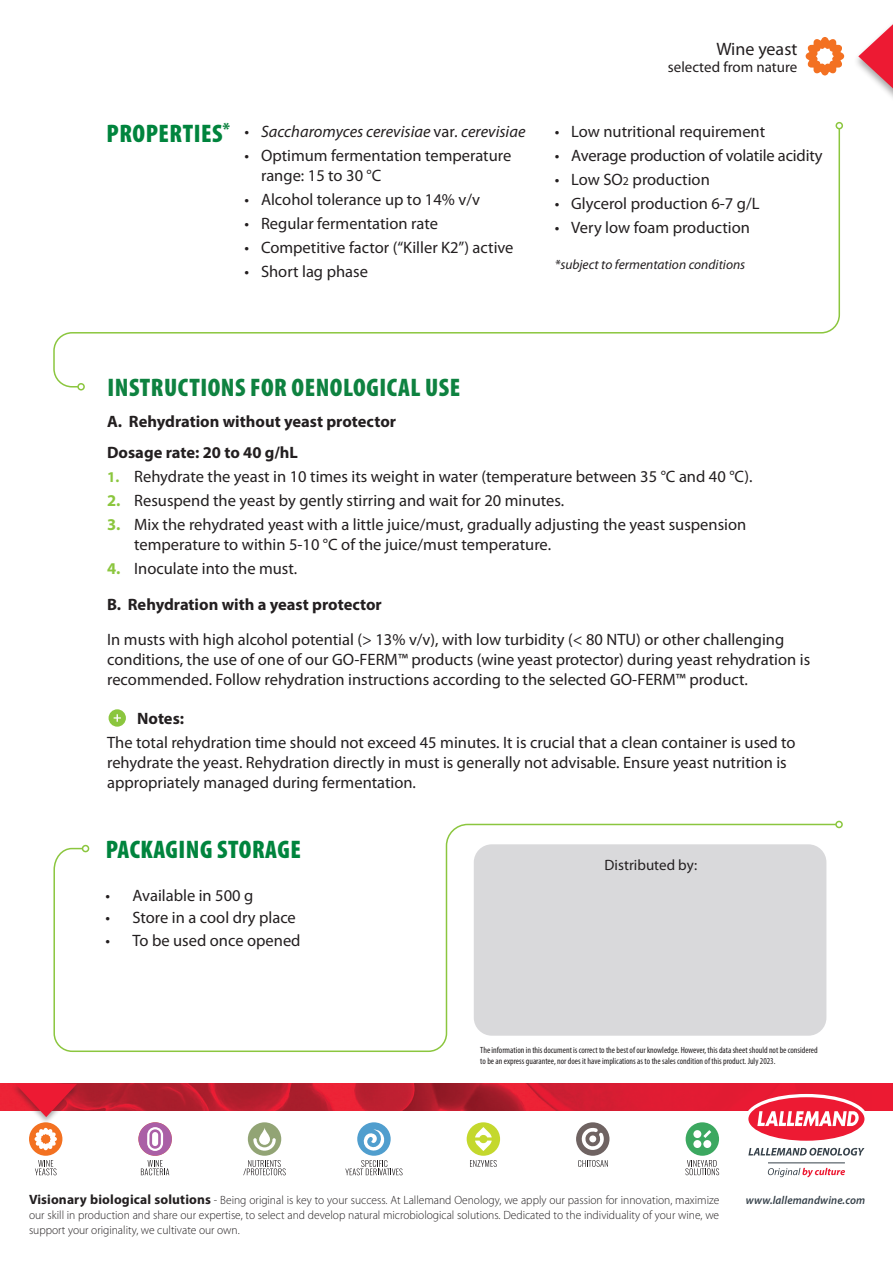
<style>
.page{position:relative;width:893px;height:1263px;background:#fff}
.page>*{position:absolute;margin:0;border:0;box-sizing:border-box;transform-origin:0 0}
.t1{font:900 condensed 25.5px "Myriad Pro";letter-spacing:.02em;color:#0e8240}
.t2{font:900 condensed 25.5px "Myriad Pro";letter-spacing:.02em;color:#00843d}
.t3{font:18px "Myriad Pro";color:#231f20}
.t4{font:16.5px/19.8px "Myriad Pro";color:#231f20}
.t5{font:700 16.5px/31px "Myriad Pro";color:#231f20}
.t6{font:italic 16.5px "Myriad Pro";color:#231f20}
.t7{font:15px "Myriad Pro";color:#231f20}
.t8{font:italic 13.5px "Myriad Pro";color:#231f20}
.t9{font:300 12px/15px "Myriad Pro";color:#231f20;text-align:justify;scale:.96 1}
.t10{font:italic 600 11.55px "Myriad Pro";letter-spacing:.01em;color:#36414a;scale:.96 1}
.t11{font:condensed 9px/10.8px "Myriad Pro";color:#231f20}
.s1{font-style:normal}
.s2{font-size:12px}
.s3{font-weight:700;font-size:15px;color:#8bc63e}
.s4{font-weight:700;color:#8bc63e}
.s5{color:#8bc63e}
.s6{font-weight:400}
.s7{font-weight:700;font-size:13.5px}
</style>
<div class="page">
<img style="left:0;top:1084px;width:893px;height:27px">
<hr style="left:768px;top:1162px;width:77px;height:1px;background:#36414a">
<svg style="left:745px;top:1094px;width:123px;height:61px"></svg>
<svg style="left:768px;top:1168px;width:77px;height:9px"></svg>
<div style="left:357px;top:1122px;width:34px;height:34px;background:#509ece;border-radius:50%"></div>
<svg style="left:363px;top:1129px;width:22px;height:22px"></svg>
<svg style="left:141px;top:1160px;width:28px;height:15px"></svg>
<div style="left:138px;top:1122px;width:34px;height:34px;background:#aa5fa6;border-radius:50%"></div>
<svg style="left:147px;top:1127px;width:16px;height:24px"></svg>
<svg style="left:470px;top:1160px;width:27px;height:7px"></svg>
<div style="left:467px;top:1122px;width:33px;height:34px;background:#c4d82d;border-radius:50%"></div>
<svg style="left:475px;top:1127px;width:17px;height:24px"></svg>
<svg style="left:243px;top:1160px;width:43px;height:15px"></svg>
<div style="left:248px;top:1122px;width:33px;height:34px;background:#92a475;border-radius:50%"></div>
<svg style="left:259px;top:1127px;width:11px;height:18px"></svg>
<svg style="left:253px;top:1138px;width:23px;height:13px"></svg>
<svg style="left:35px;top:1160px;width:22px;height:15px"></svg>
<div style="left:29px;top:1122px;width:33px;height:34px;background:#f37121;border-radius:50%"></div>
<svg style="left:35px;top:1128px;width:22px;height:22px"></svg>
<svg style="left:685px;top:1160px;width:34px;height:15px"></svg>
<div style="left:686px;top:1122px;width:33px;height:34px;background:#3ca860;border-radius:50%"></div>
<div style="left:693px;top:1130px;width:8px;height:8px;background:#fff;border-radius:50%"></div>
<div style="left:693px;top:1140px;width:8px;height:8px;background:#fff;border-radius:50%"></div>
<div style="left:703px;top:1140px;width:8px;height:8px;background:#fff;border-radius:50%"></div>
<svg style="left:703px;top:1130px;width:8px;height:8px"></svg>
<svg style="left:578px;top:1160px;width:30px;height:7px"></svg>
<div style="left:576px;top:1122px;width:33px;height:34px;background:#6f6362;border-radius:50%"></div>
<svg style="left:581px;top:1128px;width:23px;height:22px"></svg>
<svg style="left:345px;top:1160px;width:58px;height:15px"></svg>
<div style="left:11px;top:1082px;width:70px;height:43px;background:#231f20;opacity:.4"></div>
<svg style="left:15px;top:1084px;width:62px;height:33px;background:#e24052"></svg>
<svg style="left:858px;top:24px;width:35px;height:73px"></svg>
<svg style="left:806px;top:37px;width:38px;height:38px"></svg>
<svg style="left:53px;top:823px;width:784px;height:229px"></svg>
<div style="left:82px;top:845px;width:7px;height:7px;border:2px solid #8bc63e;border-radius:50%"></div>
<div style="left:835px;top:821px;width:8px;height:7px;border:2px solid #8bc63e;border-radius:50%"></div>
<svg style="left:53px;top:128px;width:788px;height:260px"></svg>
<div style="left:77px;top:383px;width:8px;height:7px;border:2px solid #8bc63e;border-radius:50%"></div>
<div style="left:835px;top:122px;width:8px;height:7px;border:2px solid #8bc63e;border-radius:50%"></div>
<div style="left:474px;top:844px;width:352px;height:192px;background:#d9d9db;border-radius:18px"></div>
<div style="left:109px;top:709px;width:17px;height:18px;background:#8bc63e;border-radius:50%"></div>
<svg style="left:114px;top:714px;width:7px;height:8px"></svg>
<h1 class="t2" style="left:107px;top:117px;width:125px">PROPERTIES<sup>*</sup></h1>
<p class="t6" style="left:245px;top:121px;width:282px">• Saccharomyces cerevisiae <span class="s1">var</span>. cerevisiae</p>
<p class="t4" style="left:261px;top:146px;width:252px;text-indent:-16px">• Optimum fermentation temperature range: 15 to 30 °C</p>
<p class="t4" style="left:245px;top:189px;width:237px">• Alcohol tolerance up to 14% v/v</p>
<p class="t4" style="left:245px;top:213px;width:195px">• Regular fermentation rate</p>
<p class="t4" style="left:245px;top:238px;width:271px">• Competitive factor (“Killer K2”) active</p>
<p class="t4" style="left:245px;top:262px;width:125px">• Short lag phase</p>
<p class="t3" style="left:716px;top:38px;width:83px">Wine yeast</p>
<p class="t7" style="left:668px;top:57px;width:131px">selected from nature</p>
<p class="t4" style="left:555px;top:122px;width:212px">• Low nutritional requirement</p>
<p class="t4" style="left:555px;top:146px;width:269px">• Average production of volatile acidity</p>
<p class="t4" style="left:555px;top:170px;width:157px">• Low SO<span class="s2">2</span> production</p>
<p class="t4" style="left:555px;top:194px;width:206px">• Glycerol production 6-7 g/L</p>
<p class="t4" style="left:555px;top:218px;width:197px">• Very low foam production</p>
<p class="t8" style="left:555px;top:256px;width:192px">*subject to fermentation conditions</p>
<h1 class="t1" style="left:107px;top:371px;width:354px">INSTRUCTIONS FOR OENOLOGICAL USE</h1>
<p class="t5" style="left:107px;top:405px;width:290px">A. Rehydration without yeast protector<br>Dosage rate: 20 to 40 g/hL</p>
<p class="t4" style="left:107px;top:466px;width:647px"><span class="s3">1.</span> Rehydrate the yeast in 10 times its weight in water (temperature between 35 °C and 40 °C).</p>
<p class="t4" style="left:107px;top:490px;width:458px"><span class="s4">2.</span> Resuspend the yeast by gently stirring and wait for 20 minutes.</p>
<p class="t4" style="left:134px;top:514px;width:614px;text-indent:-27px"><span class="s4">3.</span> Mix the rehydrated yeast with a little juice/must, gradually adjusting the yeast suspension temperature to within 5-10 °C of the juice/must temperature.</p>
<p class="t5" style="left:107px;top:550px;width:276px;line-height:35.8px"><span class="s5">4.</span> <span class="s6">Inoculate into the must.<br></span>B. Rehydration with a yeast protector</p>
<p class="t4" style="left:107px;top:630px;width:704px">In musts with high alcohol potential (&gt; 13% v/v), with low turbidity (&lt; 80 NTU) or other challenging conditions, the use of one of our GO-FERM™ products (wine yeast protector) during yeast rehydration is recommended. Follow rehydration instructions according to the selected GO-FERM™ product.</p>
<p class="t5" style="left:137px;top:702px;width:48px">Notes:</p>
<p class="t4" style="left:107px;top:732px;width:690px">The total rehydration time should not exceed 45 minutes. It is crucial that a clean container is used to rehydrate the yeast. Rehydration directly in must is generally not advisable. Ensure yeast nutrition is appropriately managed during fermentation.</p>
<h1 class="t2" style="left:106px;top:833px;width:197px">PACKAGING STORAGE</h1>
<p class="t4" style="left:105px;top:885px;width:149px">• Available in 500 g</p>
<p class="t4" style="left:105px;top:907px;width:192px">• Store in a cool dry place</p>
<p class="t4" style="left:105px;top:930px;width:197px">• To be used once opened</p>
<p class="t7" style="left:605px;top:855px;width:94px">Distributed by:</p>
<p class="t11" style="left:480px;top:1045px;width:339px">The information in this document is correct to the best of our knowledge. However, this data sheet should not be considered to be an express guarantee, nor does it have implications as to the sales condition of this product. July 2023.</p>
<p class="t9" style="left:29px;top:1193px;width:720px"><span class="s7">Visionary biological solutions</span> - Being original is key to your success. At Lallemand Oenology, we apply our passion for innovation, maximize our skill in production and share our expertise, to select and develop natural microbiological solutions. Dedicated to the individuality of your wine, we support your originality, we cultivate our own.</p>
<p class="t10" style="left:746px;top:1193px;width:126px">www.lallemandwine.com</p>
</div>
